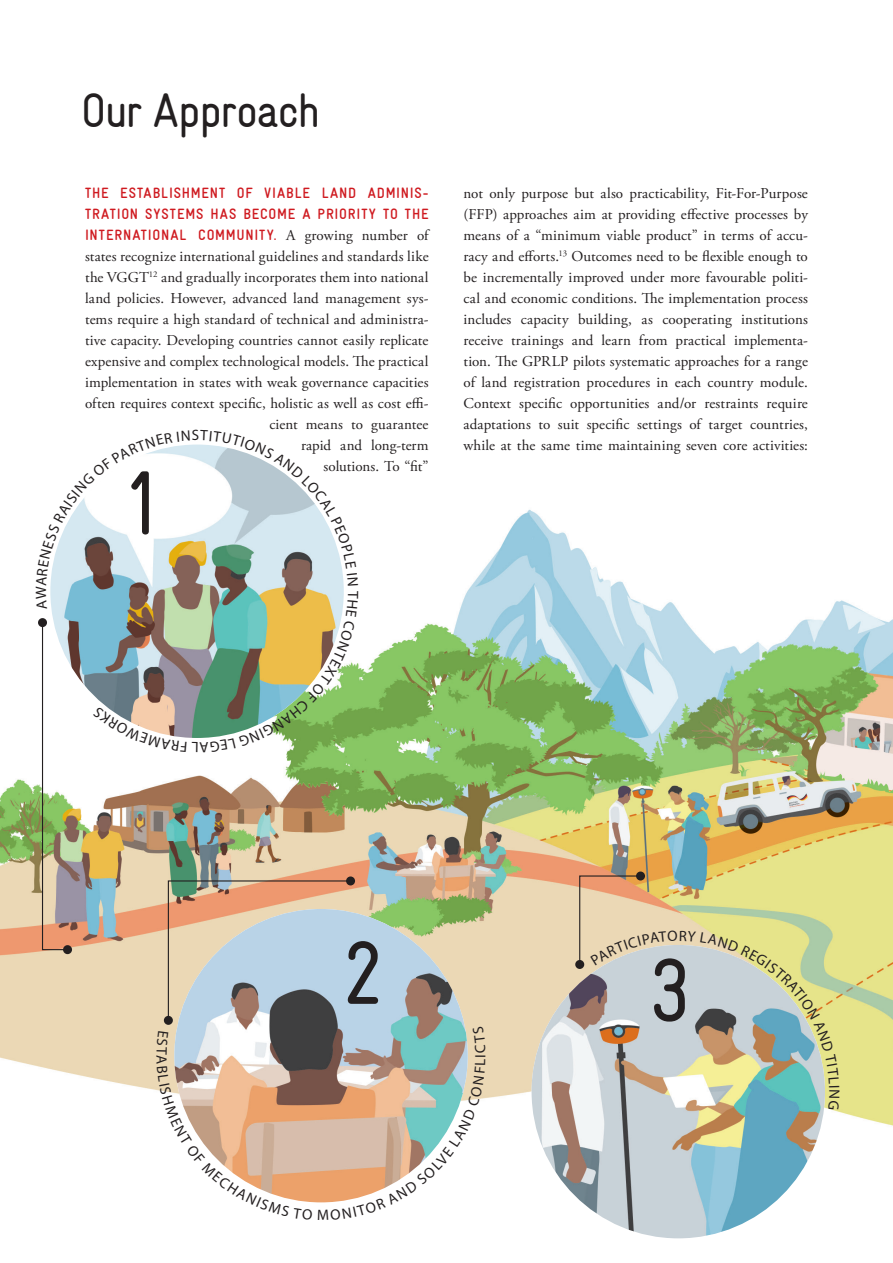
<style>
.page{position:relative;width:893px;height:1263px;background:#fff}
.page>*{position:absolute;margin:0;border:0;box-sizing:border-box;transform-origin:0 0}
.t1{font:condensed 90px "GIZ Gravur TT";color:#231f20}
.t2{font:condensed 48px "GIZ Gravur TT";letter-spacing:-.035em;color:#231f20}
.t3{font:15px/21px "Adobe Garamond Pro";letter-spacing:.01em;color:#231f20;text-align:right}
.t4{font:700 condensed 15px/21px "GIZ Gravur TT";letter-spacing:.055em;color:#cf1a20;text-align:justify}
.t5{font:15px "Myriad Pro";color:#231f20}
.s1{font-family:"Adobe Garamond Pro";font-weight:400;font-stretch:normal;color:#231f20}
</style>
<div class="page">
<img style="left:0;top:509px;width:893px;height:730px">
<img style="left:174px;top:909px;width:294px;height:293px;border-radius:147px">
<img style="left:532px;top:945px;width:293px;height:293px;border-radius:147px">
<div style="left:164px;top:1016px;width:9px;height:9px;background:#231f20;border-radius:50%"></div>
<svg style="left:636px;top:871px;width:9px;height:9px"></svg>
<div style="left:575px;top:960px;width:9px;height:9px;background:#231f20;border-radius:50%"></div>
<svg style="left:157px;top:1031px;width:155px;height:189px"></svg>
<svg style="left:318px;top:1059px;width:167px;height:161px"></svg>
<svg style="left:473px;top:1026px;width:13px;height:26px"></svg>
<svg style="left:579px;top:875px;width:260px;height:234px;background:#c7c9ab"></svg>
<svg style="left:36px;top:444px;width:322px;height:577px"></svg>
<h2 class="t2" style="left:81px;top:84px;width:241px">Our Approach</h2>
<p class="t4" style="left:85px;top:182px;width:345px">THE ESTABLISHMENT OF VIABLE LAND ADMINIS-TRATION SYSTEMS HAS BECOME A PRIORITY TO THE INTERNATIONAL COMMUNITY. <span class="s1">A growing number of</span></p>
<p class="t3" style="left:85px;top:246px;width:345px">states recognize international guidelines and standards like the VGGT<sup>12</sup> and gradually incorporates them into national land policies. However, advanced land management sys&shy;tems require a high standard of technical and administra&shy;tive capacity. Developing countries cannot easily replicate expensive and complex technological models. The practical implementation in states with weak governance capacities often requires context specific, holistic as well as cost effi&shy;cient means to guarantee<br>rapid and long-term<br>solutions. To “fit”</p>
<h1 class="t1" style="left:121px;top:454px;width:45px">1</h1>
<p class="t3" style="left:463px;top:183px;width:346px;text-align:justify">not only purpose but also practicability, Fit-For-Purpose (FFP) approaches aim at providing effective processes by means of a “minimum viable product” in terms of accu&shy;racy and efforts.<sup>13</sup> Outcomes need to be flexible enough to be incrementally improved under more favourable politi&shy;cal and economic conditions. The implementation process includes capacity building, as cooperating institutions receive trainings and learn from practical implementa&shy;tion. The GPRLP pilots systematic approaches for a range of land registration procedures in each country module.<br>Context specific opportunities and/or restraints require adaptations to suit specific settings of target countries, while at the same time maintaining seven core activities:</p>
<h1 class="t1" style="left:341px;top:924px;width:45px">2</h1>
<p class="t5" style="left:471px;top:1057px;width:5px;rotate:-90deg">I</p>
<h1 class="t1" style="left:648px;top:941px;width:45px">3</h1>
</div>
